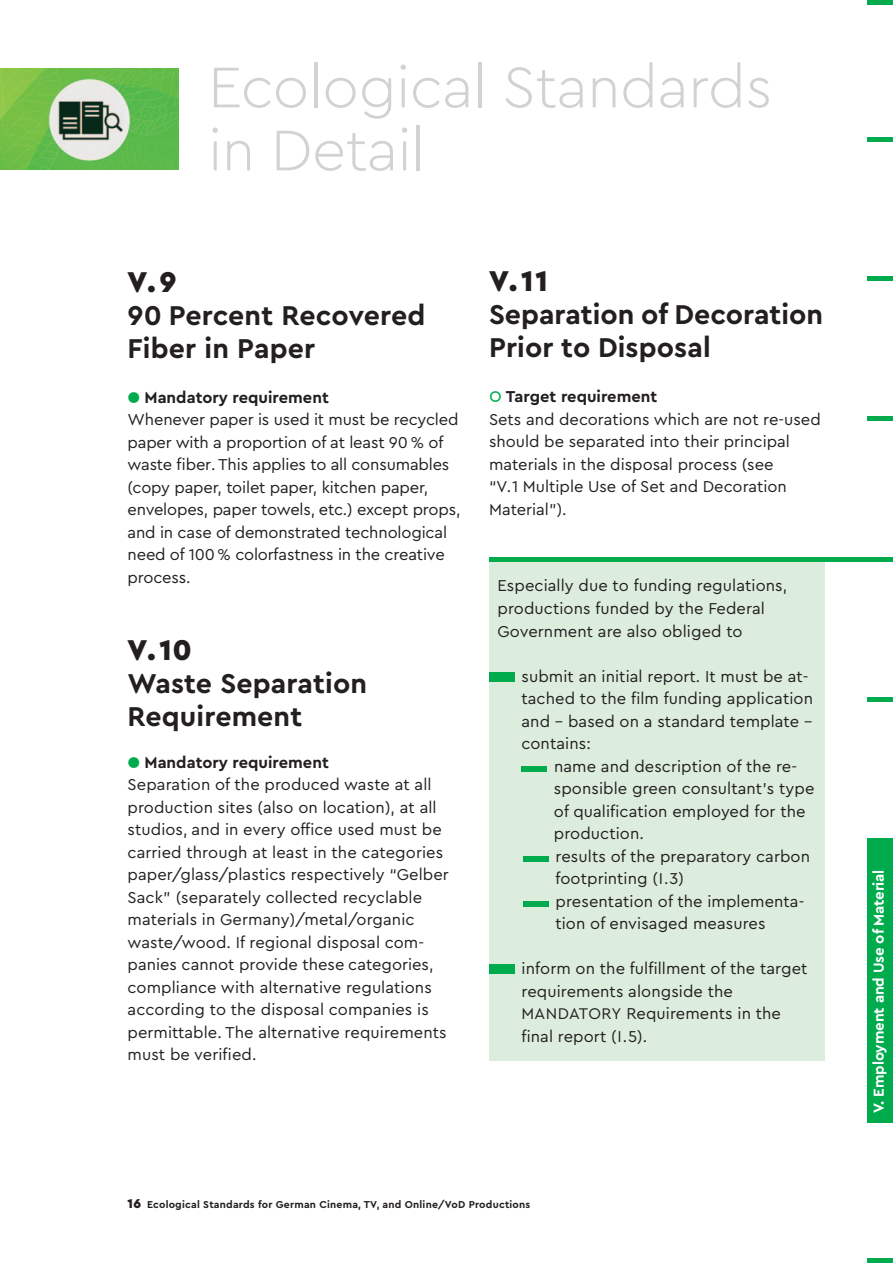
<style>
.page{position:relative;width:893px;height:1263px;background:#fff}
.page>*{position:absolute;margin:0;border:0;box-sizing:border-box;transform-origin:0 0}
.t1{font:300 60px/63px "Cera Pro";letter-spacing:-.01em;color:#d1d2d4}
.t2{font:900 30px "Cera Pro";color:#231f20}
.t3{font:700 28.5px/33px "Cera Pro";letter-spacing:.005em;color:#231f20}
.t4{font:16.5px/22.5px "Cera Pro";letter-spacing:.005em;color:#231f20}
.t5{font:700 16.5px "Cera Pro";color:#231f20}
.t6{font:700 15.15px "Cera Pro";letter-spacing:-.01em;color:#fff}
.t7{font:700 10.5px "Cera Pro";letter-spacing:.02em;color:#231f20}
.s1{font-weight:500;color:#00ab4e}
.s2{font-size:16.2px}
.s3{font-weight:900;font-size:13.5px}
</style>
<div class="page">
<div style="left:489px;top:559px;width:336px;height:502px;background:#dceddd"></div>
<div style="left:489px;top:672px;width:25px;height:9px;background:#00ab4e"></div>
<div style="left:521px;top:766px;width:26px;height:5px;background:#00ab4e"></div>
<div style="left:523px;top:856px;width:26px;height:5px;background:#00ab4e"></div>
<div style="left:523px;top:901px;width:26px;height:5px;background:#00ab4e"></div>
<div style="left:489px;top:964px;width:25px;height:10px;background:#00ab4e"></div>
<img style="left:0;top:68px;width:178px;height:102px">
<hr style="left:867px;top:0;width:26px;height:4px;background:#00ab4e">
<div style="left:867px;top:276px;width:26px;height:5px;background:#00ab4e"></div>
<hr style="left:867px;top:417px;width:26px;height:4px;background:#00ab4e">
<div style="left:867px;top:697px;width:26px;height:5px;background:#00ab4e"></div>
<hr style="left:489px;top:557px;width:404px;height:4px;background:#00ab4e">
<div style="left:867px;top:838px;width:26px;height:141px;background:#00ab4e"></div>
<div style="left:867px;top:978px;width:26px;height:142px;background:#00ab4e"></div>
<div style="left:867px;top:1118px;width:26px;height:5px;background:#00ab4e"></div>
<hr style="left:867px;top:1259px;width:26px;height:4px;background:#00ab4e">
<hr style="left:867px;top:138px;width:26px;height:4px;background:#00ab4e">
<p class="t1" style="left:208px;top:58px;width:566px">Ecological Standards in Detail</p>
<p class="t2" style="left:128px;top:264px;width:51px">V.9</p>
<p class="t3" style="left:128px;top:300px;width:299px">90 Percent Recovered<br>Fiber in Paper</p>
<p class="t5" style="left:128px;top:389px;width:203px"><span class="s1">●</span> Mandatory requirement</p>
<p class="t4" style="left:128px;top:410px;width:334px">Whenever paper is used it must be recycled paper with a proportion of at least 90% of waste fiber. This applies to all consumables (copy paper, toilet paper, kitchen paper, envelopes, paper towels, etc.) except props, and in case of demonstrated technological need of 100% colorfastness in the creative process.</p>
<p class="t2" style="left:128px;top:632px;width:66px">V. 10</p>
<p class="t3" style="left:128px;top:668px;width:241px">Waste Separation<br>Requirement</p>
<p class="t5" style="left:128px;top:754px;width:203px"><span class="s1">●</span> Mandatory requirement</p>
<p class="t4" style="left:128px;top:774px;width:323px">Separation of the produced waste at all production sites (also on location), at all studios, and in every office used must be carried through at least in the categories paper/glass/plastics respectively “Gelber Sack” (separately collected recyclable materials in Germany)/metal/organic waste/wood. If regional disposal com&shy;panies cannot provide these categories, compliance with alternative regulations according to the disposal companies is permittable. The alternative requirements must be verified.</p>
<p class="t2" style="left:489px;top:264px;width:60px">V.11</p>
<p class="t3" style="left:489px;top:299px;width:336px">Separation of Decoration<br>Prior to Disposal</p>
<p class="t5" style="left:489px;top:389px;width:170px"><span class="s1">○</span> Target requirement</p>
<p class="t4" style="left:489px;top:409px;width:333px">Sets and decorations which are not re-used should be separated into their principal materials in the disposal process (see<br>“V.1 Multiple Use of Set and Decoration Material”).</p>
<p class="t4" style="left:497px;top:576px;width:291px">Especially due to funding regulations, productions funded by the Federal<br>Government are also obliged to</p>
<p class="t4" style="left:522px;top:666px;width:288px">submit an initial report. It must be at-</p>
<p class="t4" style="left:521px;top:688px;width:293px">tached to the film funding application</p>
<p class="t4" style="left:521px;top:711px;width:292px">and – based on a standard template –</p>
<p class="t4" style="left:521px;top:733px;width:71px">contains:</p>
<p class="t4" style="left:554px;top:756px;width:245px">name and description of the re-</p>
<p class="t4" style="left:554px;top:778px;width:262px">sponsible green consultant’s type</p>
<p class="t4" style="left:554px;top:801px;width:253px">of qualification employed for the</p>
<p class="t4" style="left:554px;top:823px;width:92px">production.</p>
<p class="t4" style="left:555px;top:846px;width:256px">results of the preparatory carbon footprinting (I.3)</p>
<p class="t4" style="left:555px;top:891px;width:251px">presentation of the implementa&shy;tion of envisaged measures</p>
<p class="t4" style="left:521px;top:958px;width:288px">inform on the fulfillment of the target requirements alongside the<br><span class="s2">MANDATORY</span> Requirements in the final report (I.5).</p>
<p class="t7" style="left:127px;top:1200px;width:404px"><span class="s3">16</span> Ecological Standards for German Cinema, TV, and Online/VoD Productions</p>
<p class="t6" style="left:871px;top:1113px;width:245px;rotate:-90deg">V. Employment and Use of Material</p>
</div>
